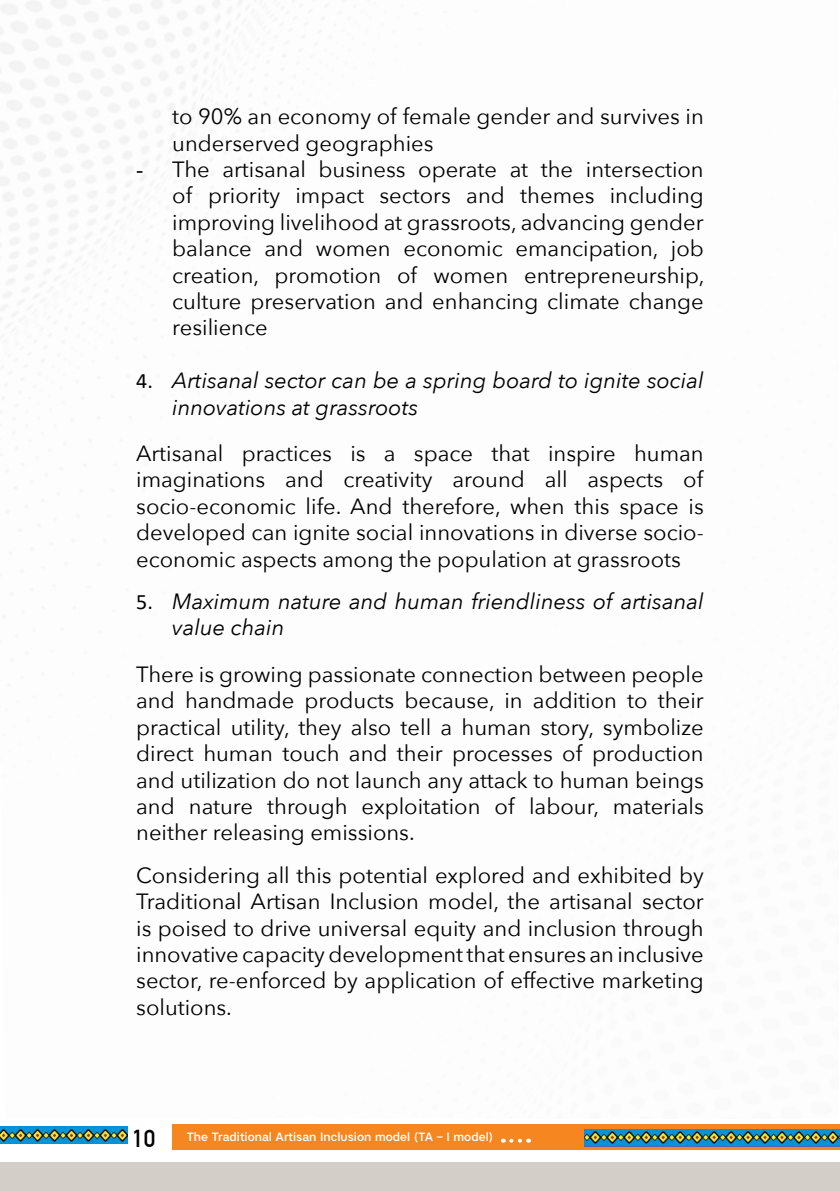
<style>
.page{position:relative;width:840px;height:1191px;background:#fff}
.page>*{position:absolute;margin:0;border:0;box-sizing:border-box;transform-origin:0 0}
.t1{font:700 24px "DIN Alternate";color:#000}
.t2{font:22px/26.4px "Avenir Next";color:#000;text-align:justify}
.t3{font:italic 22px/26.4px "Avenir Next";color:#000}
.t4{font:500 12px "Artico";color:#fff}
.s1{font-family:"Times New Roman"}
.s2{font-family:"Calibri";font-style:normal}
</style>
<div class="page">
<div style="left:172px;top:1124px;width:667px;height:26px;background:#f6861f"></div>
<svg style="left:511px;top:1138px;width:18px;height:4px"></svg>
<img style="left:584px;top:1129px;width:255px;height:17px">
<div style="left:0;top:1162px;width:839px;height:29px;background:#d4cec9"></div>
<img style="left:0;top:1127px;width:128px;height:17px">
<p class="t2" style="left:172px;top:102px;width:532px">to 90% an economy of female gender and survives in underserved geographies</p>
<p class="t2" style="left:172px;top:155px;width:533px;text-indent:-36px"><span class="s1">-</span> The artisanal business operate at the intersection of priority impact sectors and themes including improving livelihood at grassroots, advancing gender balance and women economic emancipation, job creation, promotion of women entrepreneurship, culture preservation and enhancing climate change resilience</p>
<p class="t3" style="left:172px;top:366px;width:532px;text-indent:-36px"><span class="s2">4.</span> Artisanal sector can be a spring board to ignite social innovations at grassroots</p>
<p class="t2" style="left:136px;top:439px;width:568px">Artisanal practices is a space that inspire human imaginations and creativity around all aspects of socio-economic life. And therefore, when this space is developed can ignite social innovations in diverse socio&shy;economic aspects among the population at grassroots</p>
<p class="t3" style="left:172px;top:587px;width:532px;text-indent:-36px"><span class="s2">5.</span> Maximum nature and human friendliness of artisanal value chain</p>
<p class="t2" style="left:136px;top:660px;width:568px">There is growing passionate connection between people and handmade products because, in addition to their practical utility, they also tell a human story, symbolize direct human touch and their processes of production and utilization do not launch any attack to human beings and nature through exploitation of labour, materials neither releasing emissions.</p>
<p class="t2" style="left:136px;top:861px;width:568px">Considering all this potential explored and exhibited by Traditional Artisan Inclusion model, the artisanal sector is poised to drive universal equity and inclusion through innovative capacity development that ensures an inclusive sector, re-enforced by application of effective marketing solutions.</p>
<p class="t1" style="left:132px;top:1119px;width:25px">10</p>
<p class="t4" style="left:187px;top:1129px;width:308px">The Traditional Artisan Inclusion model (TA – I model)</p>
</div>
